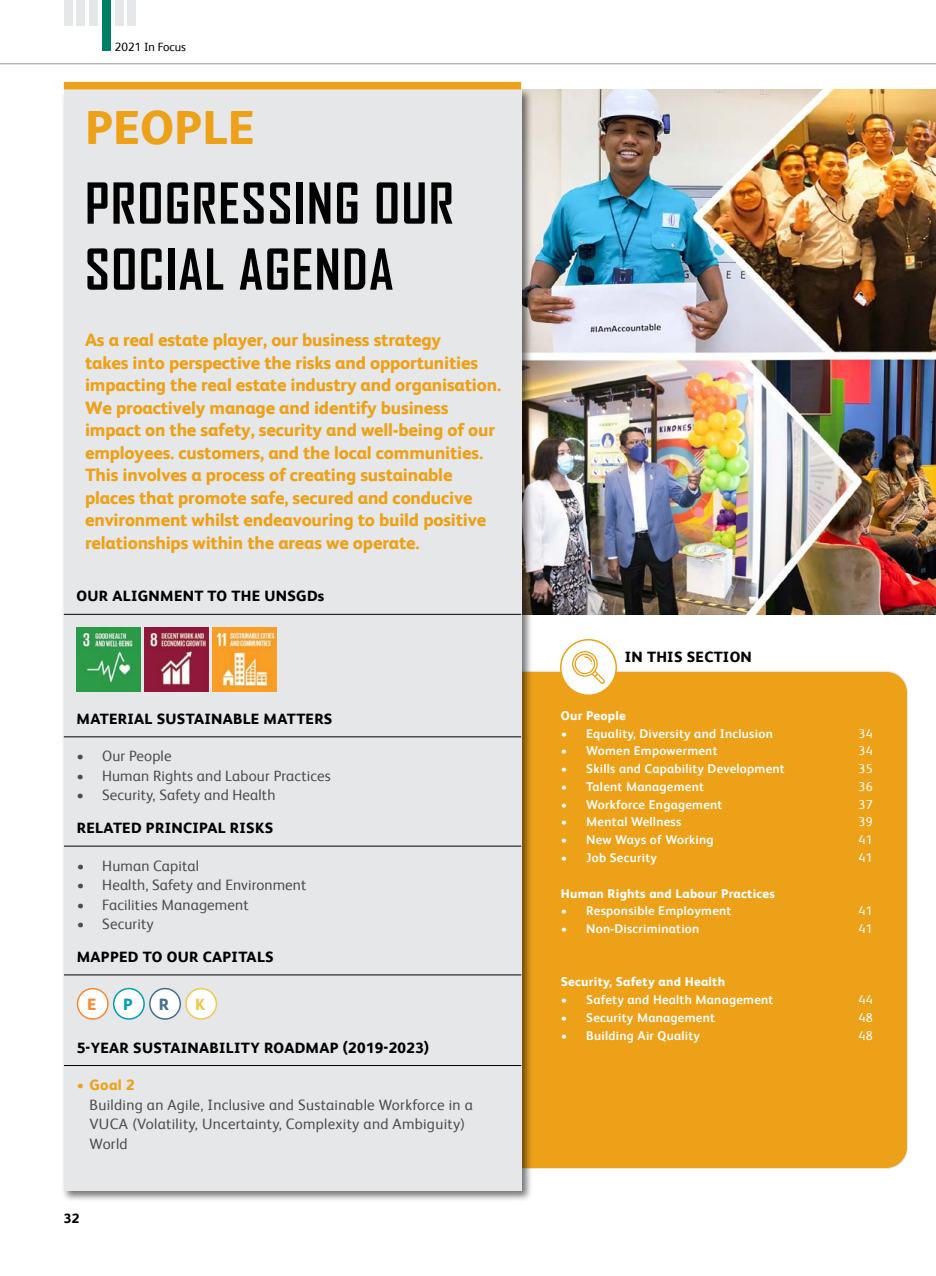
<style>
.page{position:relative;width:936px;height:1276px;background:#fff}
.page>*{position:absolute;margin:0;border:0;box-sizing:border-box;transform-origin:0 0}
.t1{font:700 54px/66px "Agency FB";letter-spacing:.03em;color:#000}
.t2{font:800 48px "FS Albert Pro";color:#eda118}
.t3{font:800 18px/22.5px "FS Albert Pro";letter-spacing:-.01em;color:#eda118}
.t4{font:800 16.5px "FS Albert Pro";color:#f68933}
.t5{font:800 16.5px "FS Albert Pro";color:#00a0b0}
.t6{font:800 16.5px "FS Albert Pro";color:#43718b}
.t7{font:800 16.5px "FS Albert Pro";color:#edc950}
.t8{font:15px/19.5px "FS Albert Pro";letter-spacing:.01em;color:#4d4d4f}
.t9{font:800 15px "FS Albert Pro";letter-spacing:.02em;color:#000}
.t10{font:800 15px "FS Albert Pro";color:#eda118}
.t11{font:800 13.5px "FS Albert Pro";color:#000}
.t12{font:700 12.75px "FS Albert Pro";letter-spacing:.02em;color:#fff}
.t13{font:800 12.75px "FS Albert Pro";letter-spacing:.02em;color:#fff}
.t14{font:12.75px "FS Albert Pro";letter-spacing:.02em;color:#fff}
.t15{font:12px "FS Albert Pro";color:#000}
</style>
<div class="page">
<div style="left:64px;top:0;width:8px;height:26px;background:#e6e7e8"></div>
<div style="left:115px;top:0;width:8px;height:26px;background:#e6e7e8"></div>
<div style="left:89px;top:0;width:9px;height:26px;background:#e6e7e8"></div>
<div style="left:77px;top:0;width:8px;height:26px;background:#e6e7e8"></div>
<div style="left:102px;top:0;width:9px;height:51px;background:#007e66"></div>
<hr style="left:0;top:64px;width:935px;height:1px;background:#939598">
<div style="left:128px;top:0;width:8px;height:26px;background:#e6e7e8"></div>
<img style="left:533px;top:89px;width:402px;height:526px">
<div style="left:533px;top:671px;width:375px;height:498px;background:#eda118"></div>
<div style="left:560px;top:640px;width:56px;height:55px;background:#fff;border-radius:50%"></div>
<div style="left:560px;top:639px;width:57px;height:57px;border:2px solid #eda118;border-radius:50%"></div>
<svg style="left:572px;top:651px;width:33px;height:33px"></svg>
<div style="left:61px;top:87px;width:472px;height:1115px;background:#000;opacity:.55"></div>
<div style="left:64px;top:89px;width:457px;height:1102px;background:#e6e7e8"></div>
<div style="left:64px;top:82px;width:457px;height:7px;background:#eda118"></div>
<hr style="left:64px;top:736px;width:457px;height:1px;background:#000">
<hr style="left:64px;top:846px;width:457px;height:1px;background:#000">
<hr style="left:64px;top:1065px;width:457px;height:1px;background:#000">
<hr style="left:64px;top:974px;width:457px;height:1px;background:#000">
<hr style="left:64px;top:614px;width:457px;height:1px;background:#000">
<img style="left:77px;top:627px;width:63px;height:64px">
<img style="left:145px;top:627px;width:63px;height:64px">
<img style="left:213px;top:627px;width:63px;height:64px">
<div style="left:114px;top:988px;width:30px;height:31px;background:#fff;border-radius:50%"></div>
<div style="left:113px;top:988px;width:32px;height:31px;border:2px solid #00a0b0;border-radius:50%"></div>
<div style="left:150px;top:988px;width:30px;height:31px;background:#fff;border-radius:50%"></div>
<div style="left:149px;top:988px;width:32px;height:31px;border:2px solid #43718b;border-radius:50%"></div>
<div style="left:186px;top:988px;width:30px;height:31px;background:#fff;border-radius:50%"></div>
<div style="left:185px;top:988px;width:32px;height:31px;border:2px solid #edc950;border-radius:50%"></div>
<div style="left:77px;top:988px;width:31px;height:31px;background:#fff;border-radius:50%"></div>
<div style="left:77px;top:988px;width:32px;height:31px;border:2px solid #f68933;border-radius:50%"></div>
<p class="t15" style="left:115px;top:38px;width:73px">2021 In Focus</p>
<h2 class="t2" style="left:85px;top:90px;width:171px">PEOPLE</h2>
<h1 class="t1" style="left:85px;top:169px;width:370px">PROGRESSING OUR<br>SOCIAL AGENDA</h1>
<p class="t3" style="left:85px;top:327px;width:417px">As a real estate player, our business strategy<br>takes into perspective the risks and opportunities impacting the real estate industry and organisation.<br>We proactively manage and identify business impact on the safety, security and well-being of our employees. customers, and the local communities.<br>This involves a process of creating sustainable places that promote safe, secured and conducive environment whilst endeavouring to build positive relationships within the areas we operate.</p>
<p class="t9" style="left:77px;top:584px;width:249px">OUR ALIGNMENT TO THE UNSGDs</p>
<p class="t9" style="left:77px;top:707px;width:257px">MATERIAL SUSTAINABLE MATTERS</p>
<p class="t8" style="left:77px;top:745px;width:96px">• Our People</p>
<p class="t8" style="left:77px;top:765px;width:256px">• Human Rights and Labour Practices</p>
<p class="t8" style="left:77px;top:784px;width:200px">• Security, Safety and Health</p>
<p class="t9" style="left:77px;top:816px;width:198px">RELATED PRINCIPAL RISKS</p>
<p class="t8" style="left:77px;top:854px;width:124px">• Human Capital</p>
<p class="t8" style="left:77px;top:874px;width:231px">• Health, Safety and Environment</p>
<p class="t8" style="left:77px;top:893px;width:173px">• Facilities Management</p>
<p class="t8" style="left:77px;top:913px;width:78px">• Security</p>
<p class="t9" style="left:77px;top:945px;width:198px">MAPPED TO OUR CAPITALS</p>
<p class="t4" style="left:87px;top:991px;width:11px">E</p>
<p class="t5" style="left:123px;top:991px;width:11px">P</p>
<p class="t6" style="left:159px;top:991px;width:12px">R</p>
<p class="t7" style="left:195px;top:991px;width:12px">K</p>
<p class="t9" style="left:77px;top:1035px;width:354px">5-YEAR SUSTAINABILITY ROADMAP (2019-2023)</p>
<p class="t10" style="left:77px;top:1073px;width:60px">• Goal 2</p>
<p class="t8" style="left:89px;top:1093px;width:385px">Building an Agile, Inclusive and Sustainable Workforce in a<br>VUCA (Volatility, Uncertainty, Complexity and Ambiguity)<br>World</p>
<p class="t11" style="left:64px;top:1207px;width:17px">32</p>
<p class="t9" style="left:624px;top:645px;width:129px">IN THIS SECTION</p>
<p class="t13" style="left:560px;top:705px;width:67px">Our People</p>
<p class="t12" style="left:560px;top:724px;width:213px">• Equality, Diversity and Inclusion</p>
<p class="t14" style="left:858px;top:724px;width:16px">34</p>
<p class="t12" style="left:560px;top:742px;width:158px">• Women Empowerment</p>
<p class="t14" style="left:858px;top:742px;width:16px">34</p>
<p class="t12" style="left:560px;top:760px;width:225px">• Skills and Capability Development</p>
<p class="t14" style="left:858px;top:760px;width:16px">35</p>
<p class="t12" style="left:560px;top:777px;width:145px">• Talent Management</p>
<p class="t14" style="left:858px;top:777px;width:16px">36</p>
<p class="t12" style="left:560px;top:795px;width:163px">• Workforce Engagement</p>
<p class="t14" style="left:858px;top:795px;width:16px">37</p>
<p class="t12" style="left:560px;top:813px;width:122px">• Mental Wellness</p>
<p class="t14" style="left:858px;top:813px;width:16px">39</p>
<p class="t12" style="left:560px;top:831px;width:154px">• New Ways of Working</p>
<p class="t14" style="left:858px;top:831px;width:16px">41</p>
<p class="t12" style="left:560px;top:848px;width:98px">• Job Security</p>
<p class="t14" style="left:858px;top:848px;width:16px">41</p>
<p class="t13" style="left:560px;top:883px;width:216px">Human Rights and Labour Practices</p>
<p class="t12" style="left:560px;top:902px;width:172px">• Responsible Employment</p>
<p class="t14" style="left:858px;top:902px;width:16px">41</p>
<p class="t12" style="left:560px;top:919px;width:140px">• Non-Discrimination</p>
<p class="t14" style="left:858px;top:919px;width:16px">41</p>
<p class="t13" style="left:560px;top:972px;width:166px">Security, Safety and Health</p>
<p class="t12" style="left:560px;top:990px;width:214px">• Safety and Health Management</p>
<p class="t14" style="left:858px;top:990px;width:16px">44</p>
<p class="t12" style="left:560px;top:1008px;width:156px">• Security Management</p>
<p class="t14" style="left:858px;top:1008px;width:16px">48</p>
<p class="t12" style="left:560px;top:1026px;width:141px">• Building Air Quality</p>
<p class="t14" style="left:858px;top:1026px;width:16px">48</p>
</div>
